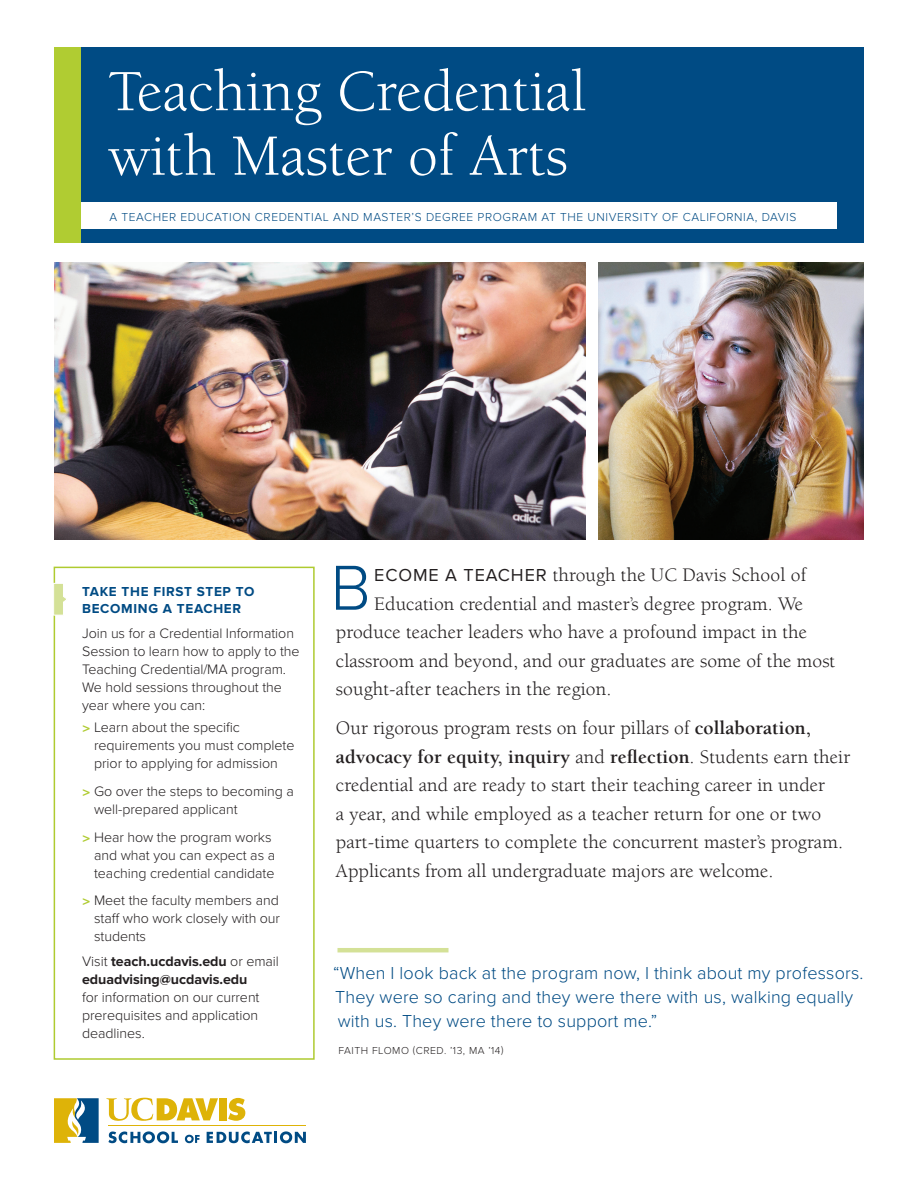
<style>
.page{position:relative;width:918px;height:1188px;background:#fff}
.page>*{position:absolute;margin:0;border:0;box-sizing:border-box;transform-origin:0 0}
.t1{font:300 65.85px "Proxima Nova";color:#004b84}
.t2{font:60px/64.5px "Berkeley UC Davis";color:#fff}
.t3{font:19.5px/28.5px "Berkeley UC Davis";letter-spacing:.005em;color:#231f20}
.t4{font:300 18px/24px "Proxima Nova";letter-spacing:.01em;color:#004b84}
.t5{font:300 14.25px/18px "Proxima Nova";letter-spacing:-.005em;color:#231f20}
.t6{font:700 14.25px/18px "Proxima Nova";letter-spacing:-.005em;color:#231f20}
.t7{font:700 13.5px/16.5px "Proxima Nova";letter-spacing:.05em;color:#004b84}
.t8{font:300 12px "Proxima Nova";letter-spacing:.05em;color:#004b84}
.t9{font:300 10.5px "Proxima Nova";letter-spacing:.05em;color:#231f20}
.s1{font-family:"Berkeley UC Davis";font-weight:900;font-size:15px;color:#afcb30}
.s2{font-weight:300}
.s3{font-family:"Proxima Nova";font-size:18px}
.s4{font-weight:700}
</style>
<div class="page">
<div style="left:81px;top:47px;width:783px;height:196px;background:#004b84"></div>
<div style="left:54px;top:47px;width:27px;height:196px;background:#b0cc32"></div>
<hr style="left:338px;top:948px;width:110px;height:4px;background:#d4e197">
<div style="left:81px;top:202px;width:756px;height:28px;background:#fff"></div>
<div style="left:54px;top:567px;width:261px;height:493px;border:2px solid #afcb30"></div>
<svg style="left:228px;top:1098px;width:17px;height:23px"></svg>
<div style="left:219px;top:1098px;width:8px;height:22px;background:#deb308"></div>
<svg style="left:106px;top:1097px;width:112px;height:24px"></svg>
<hr style="left:109px;top:1125px;width:197px;height:1px;background:#deb308">
<svg style="left:108px;top:1131px;width:70px;height:12px"></svg>
<svg style="left:185px;top:1135px;width:15px;height:8px"></svg>
<svg style="left:207px;top:1131px;width:99px;height:12px"></svg>
<svg style="left:54px;top:1098px;width:45px;height:45px;background:#8b9869"></svg>
<svg style="left:53px;top:583px;width:13px;height:33px"></svg>
<img style="left:598px;top:262px;width:266px;height:277px">
<img style="left:54px;top:262px;width:531px;height:278px">
<h2 class="t2" style="left:108px;top:58px;width:480px">Teaching Credential with Master of Arts</h2>
<p class="t8" style="left:109px;top:210px;width:689px">A TEACHER EDUCATION CREDENTIAL AND MASTER’S DEGREE PROGRAM AT THE UNIVERSITY OF CALIFORNIA, DAVIS</p>
<p class="t7" style="left:82px;top:584px;width:174px">TAKE THE FIRST STEP TO<br>BECOMING A TEACHER</p>
<p class="t5" style="left:82px;top:624px;width:219px">Join us for a Credential Information<br>Session to learn how to apply to the<br>Teaching Credential/MA program.<br>We hold sessions throughout the year where you can:</p>
<p class="t5" style="left:94px;top:719px;width:202px;text-indent:-12px"><span class="s1">&gt;</span> Learn about the specific requirements you must complete prior to applying for admission</p>
<p class="t5" style="left:94px;top:783px;width:201px;text-indent:-12px"><span class="s1">&gt;</span> Go over the steps to becoming a well-prepared applicant</p>
<p class="t5" style="left:94px;top:828px;width:183px;text-indent:-12px"><span class="s1">&gt;</span> Hear how the program works and what you can expect as a teaching credential candidate</p>
<p class="t5" style="left:94px;top:892px;width:187px;text-align:justify;text-indent:-12px"><span class="s1">&gt;</span> Meet the faculty members and staff who work closely with our students</p>
<p class="t6" style="left:82px;top:953px;width:198px"><span class="s2">Visit</span> teach.ucdavis.edu <span class="s2">or email </span>eduadvising@ucdavis.edu</p>
<p class="t5" style="left:82px;top:989px;width:179px;text-align:justify">for information on our current prerequisites and application deadlines.</p>
<h1 class="t1" style="left:331px;top:550px;width:42px">B</h1>
<p class="t3" style="left:374px;top:561px;width:434px"><span class="s3">ECOME A TEACHER</span> through the UC Davis School of</p>
<p class="t3" style="left:374px;top:589px;width:431px">Education credential and master’s degree program. We</p>
<p class="t3" style="left:336px;top:618px;width:473px">produce teacher leaders who have a profound impact in the</p>
<p class="t3" style="left:336px;top:646px;width:501px">classroom and beyond, and our graduates are some of the most</p>
<p class="t3" style="left:336px;top:675px;width:277px">sought-after teachers in the region.</p>
<p class="t3" style="left:336px;top:714px;width:516px">Our rigorous program rests on four pillars of <span class="s4">collaboration, advocacy for equity, inquiry</span> and <span class="s4">reflection</span>. Students earn their credential and are ready to start their teaching career in under<br>a year, and while employed as a teacher return for one or two part-time quarters to complete the concurrent master’s program.<br>Applicants from all undergraduate majors are welcome.</p>
<p class="t4" style="left:333px;top:962px;width:532px">“When I look back at the program now, I think about my professors.<br>They were so caring and they were there with us, walking equally with us. They were there to support me.”</p>
<p class="t9" style="left:338px;top:1045px;width:167px">FAITH FLOMO (CRED. ’13, MA ’14)</p>
</div>
